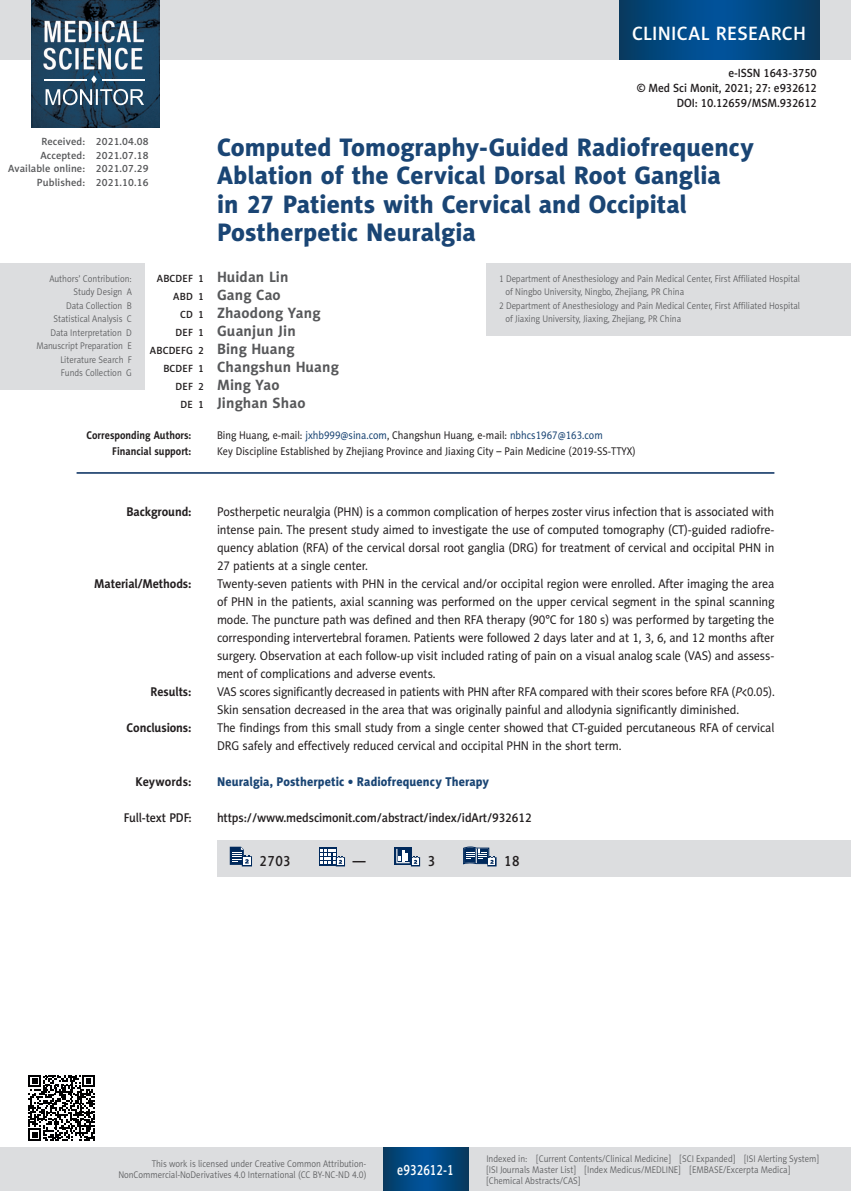
<style>
.page{position:relative;width:851px;height:1191px;background:#fff}
.page>*{position:absolute;margin:0;border:0;box-sizing:border-box;transform-origin:0 0}
.MSM_Tytul{font:25.5px/28.5px "Naomi Sans EFN Heavy";color:#1a4574}
.t1{font:19.5px "Naomi Sans EFN Medium";letter-spacing:.015em;color:#fff}
.MSM_Autorzy{font:700 15px "Naomi Sans EFN";letter-spacing:.01em;color:#57585a}
.MSM_e-PAGINA{font:15px "Naomi Sans EFN Medium";color:#fff;scale:.8 1}
.MSM_dane{font:15px "Naomi Sans EFN Medium";letter-spacing:.03em;color:#231f20;scale:.9 1}
.MSM_Summary_body{font:12.75px/18px "Naomi Sans EFN";letter-spacing:-.01em;color:#231f20;text-align:justify;scale:.95 1}
.MSM_Summary_body-2{font:12.75px/18px "Naomi Sans EFN";letter-spacing:-.01em;color:#231f20;scale:.93 1}
.MSM_full_text_pdf{font:12.75px "Naomi Sans EFN Medium";letter-spacing:-.01em;color:#231f20;scale:.95 1}
.MSM_keywords{font:12.75px "Naomi Sans EFN Heavy";letter-spacing:.005em;color:#1a4574;scale:.95 1}
.MSM_Summary_body-3{font:700 12.75px "Naomi Sans EFN";letter-spacing:-.01em;color:#231f20;scale:.95 1}
.MSM_keywords-2{font:700 12.75px "Naomi Sans EFN";letter-spacing:.005em;color:#231f20;scale:.95 1}
.MSM_Summary_body-4{font:700 12.75px "Naomi Sans EFN";letter-spacing:-.01em;color:#231f20;scale:.93 1}
.MSM_full_text_pdf-2{font:12px "Naomi Sans EFN Medium";letter-spacing:-.01em;color:#231f20;scale:.95 1}
.MSM_Support{font:11.25px "Naomi Sans EFN";color:#231f20;scale:.9 1}
.MSM_Adres{font:11.25px "Naomi Sans EFN";color:#231f20;scale:.9 1}
.MSM_Adres-2{font:700 11.25px "Naomi Sans EFN";color:#231f20;scale:.9 1}
.MSM_Support-2{font:700 11.25px "Naomi Sans EFN";color:#231f20;scale:.9 1}
.t2{font:10.5px "Naomi Sans EFN Medium";letter-spacing:.01em;color:#57585a}
.MSM_Afiliacja{font:9.75px/11.2px "Naomi Sans EFN Light";color:#57585a;scale:.9 1}
.s1{font-family:"Naomi Sans EFN Medium";font-weight:400;font-size:10.5px;color:#231f20}
.s2{color:#1a4574}
.s3{font-style:italic}
</style>
<div class="page">
<div style="left:217px;top:840px;width:633px;height:36px;background:#dcdddf"></div>
<svg style="left:230px;top:846px;width:22px;height:20px"></svg>
<div style="left:319px;top:847px;width:17px;height:18px;background:#00295c"></div>
<svg style="left:320px;top:848px;width:25px;height:18px"></svg>
<div style="left:394px;top:847px;width:18px;height:18px;background:#00295c"></div>
<svg style="left:396px;top:849px;width:24px;height:17px"></svg>
<svg style="left:463px;top:846px;width:33px;height:20px"></svg>
<hr style="left:77px;top:472px;width:697px;height:2px;background:#00295c">
<div style="left:0;top:264px;width:145px;height:126px;background:#dcdddf"></div>
<div style="left:486px;top:264px;width:364px;height:72px;background:#dcdddf"></div>
<svg style="left:28px;top:1075px;width:67px;height:66px"></svg>
<div style="left:0;top:1148px;width:850px;height:43px;background:#dcdddf"></div>
<svg style="left:383px;top:1147px;width:85px;height:43px;background:#02477e"></svg>
<div style="left:0;top:0;width:850px;height:60px;background:#dcdddf"></div>
<svg style="left:619px;top:0;width:200px;height:60px;background:#02477e"></svg>
<img style="left:32px;top:0;width:127px;height:128px">
<img style="left:45px;top:79px;width:41px;height:1px">
<img style="left:103px;top:79px;width:41px;height:1px">
<svg style="left:91px;top:75px;width:6px;height:8px"></svg>
<img style="left:46px;top:89px;width:98px;height:16px">
<h2 class="t1" style="left:632px;top:22px;width:175px">CLINICAL RESEARCH</h2>
<p class="MSM_full_text_pdf-2" style="left:728px;top:66px;width:95px">e-ISSN 1643-3750</p>
<p class="MSM_full_text_pdf-2" style="left:636px;top:81px;width:191px">© Med Sci Monit, 2021; 27: e932612</p>
<p class="MSM_full_text_pdf-2" style="left:676px;top:96px;width:149px">DOI: 10.12659/MSM.932612</p>
<p class="MSM_Tytul" style="left:217px;top:132px;width:538px">Computed Tomography-Guided Radiofrequency Ablation of the Cervical Dorsal Root Ganglia<br>in 27 Patients with Cervical and Occipital Postherpetic Neuralgia</p>
<p class="MSM_Autorzy" style="left:157px;top:268px;width:133px"><span class="s1">ABCDEF 1</span> Huidan Lin</p>
<p class="MSM_Autorzy" style="left:173px;top:286px;width:109px"><span class="s1">ABD 1</span> Gang Cao</p>
<p class="MSM_Autorzy" style="left:180px;top:304px;width:142px"><span class="s1">CD 1</span> Zhaodong Yang</p>
<p class="MSM_Autorzy" style="left:176px;top:322px;width:122px"><span class="s1">DEF 1</span> Guanjun Jin</p>
<p class="MSM_Autorzy" style="left:150px;top:340px;width:146px"><span class="s1">ABCDEFG 2</span> Bing Huang</p>
<p class="MSM_Autorzy" style="left:163px;top:358px;width:177px"><span class="s1">BCDEF 1</span> Changshun Huang</p>
<p class="MSM_Autorzy" style="left:176px;top:376px;width:105px"><span class="s1">DEF 2</span> Ming Yao</p>
<p class="MSM_Autorzy" style="left:180px;top:394px;width:126px"><span class="s1">DE 1</span> Jinghan Shao</p>
<p class="MSM_Adres-2" style="left:86px;top:429px;width:118px">Corresponding Authors:</p>
<p class="MSM_Adres" style="left:217px;top:429px;width:430px">Bing Huang, e-mail: <span class="s2">jxhb999@sina.com</span>, Changshun Huang, e-mail: <span class="s2">nbhcs1967@163.com</span></p>
<p class="MSM_Support-2" style="left:112px;top:445px;width:89px">Financial support:</p>
<p class="MSM_Support" style="left:217px;top:445px;width:466px">Key Discipline Established by Zhejiang Province and Jiaxing City – Pain Medicine (2019-SS-TTYX)</p>
<p class="t2" style="left:41px;top:136px;width:109px">Received: 2021.04.08</p>
<p class="t2" style="left:40px;top:149px;width:110px">Accepted: 2021.07.18</p>
<p class="t2" style="left:8px;top:163px;width:142px">Available online: 2021.07.29</p>
<p class="t2" style="left:37px;top:176px;width:113px">Published: 2021.10.16</p>
<p class="MSM_Afiliacja" style="left:49px;top:273px;width:93px">Authors’ Contribution:</p>
<p class="MSM_Afiliacja" style="left:74px;top:286px;width:66px">Study Design A</p>
<p class="MSM_Afiliacja" style="left:66px;top:300px;width:74px">Data Collection B</p>
<p class="MSM_Afiliacja" style="left:53px;top:313px;width:89px">Statistical Analysis C</p>
<p class="MSM_Afiliacja" style="left:51px;top:327px;width:92px">Data Interpretation D</p>
<p class="MSM_Afiliacja" style="left:36px;top:340px;width:107px">Manuscript Preparation E</p>
<p class="MSM_Afiliacja" style="left:60px;top:354px;width:81px">Literature Search F</p>
<p class="MSM_Afiliacja" style="left:61px;top:367px;width:80px">Funds Collection G</p>
<p class="MSM_Afiliacja" style="left:505px;top:272px;width:328px;line-height:13.5px;text-indent:-6px">1 Department of Anesthesiology and Pain Medical Center, First Affiliated Hospital of Ningbo University, Ningbo, Zhejiang, PR China</p>
<p class="MSM_Afiliacja" style="left:505px;top:299px;width:328px;line-height:13.5px;text-indent:-6px">2 Department of Anesthesiology and Pain Medical Center, First Affiliated Hospital of Jiaxing University, Jiaxing, Zhejiang, PR China</p>
<p class="MSM_Summary_body-3" style="left:126px;top:504px;width:70px">Background:</p>
<p class="MSM_Summary_body" style="left:217px;top:503px;width:588px">Postherpetic neuralgia (PHN) is a common complication of herpes zoster virus infection that is associated with intense pain. The present study aimed to investigate the use of computed tomography (CT)-guided radiofre&shy;quency ablation (RFA) of the cervical dorsal root ganglia (DRG) for treatment of cervical and occipital PHN in 27 patients at a single center.</p>
<p class="MSM_Summary_body-3" style="left:94px;top:576px;width:104px">Material/Methods:</p>
<p class="MSM_Summary_body" style="left:217px;top:575px;width:588px">Twenty-seven patients with PHN in the cervical and/or occipital region were enrolled. After imaging the area of PHN in the patients, axial scanning was performed on the upper cervical segment in the spinal scanning mode. The puncture path was defined and then RFA therapy (90°C for 180 s) was performed by targeting the corresponding intervertebral foramen. Patients were followed 2 days later and at 1, 3, 6, and 12 months after surgery. Observation at each follow-up visit included rating of pain on a visual analog scale (VAS) and assess&shy;ment of complications and adverse events.</p>
<p class="MSM_Summary_body-4" style="left:150px;top:684px;width:46px">Results:</p>
<p class="MSM_Summary_body-2" style="left:217px;top:683px;width:601px">VAS scores significantly decreased in patients with PHN after RFA compared with their scores before RFA (<span class="s3">P</span>&lt;0.05).<br>Skin sensation decreased in the area that was originally painful and allodynia significantly diminished.</p>
<p class="MSM_Summary_body-3" style="left:127px;top:720px;width:70px">Conclusions:</p>
<p class="MSM_Summary_body" style="left:217px;top:719px;width:588px">The findings from this small study from a single center showed that CT-guided percutaneous RFA of cervical<br>DRG safely and effectively reduced cervical and occipital PHN in the short term.</p>
<p class="MSM_keywords-2" style="left:135px;top:774px;width:60px">Keywords:</p>
<p class="MSM_keywords" style="left:217px;top:774px;width:288px">Neuralgia, Postherpetic • Radiofrequency Therapy</p>
<p class="MSM_full_text_pdf" style="left:124px;top:810px;width:73px">Full-text PDF:</p>
<p class="MSM_full_text_pdf" style="left:217px;top:810px;width:333px">https://www.medscimonit.com/abstract/index/idArt/932612</p>
<p class="MSM_dane" style="left:259px;top:852px;width:36px">2703</p>
<p class="MSM_dane" style="left:352px;top:852px;width:16px">—</p>
<p class="MSM_dane" style="left:427px;top:852px;width:10px">3</p>
<p class="MSM_dane" style="left:504px;top:852px;width:19px">18</p>
<p class="MSM_Afiliacja" style="left:118px;top:1158px;width:277px;text-align:right">This work is licensed under Creative Common Attribution-<br>NonCommercial-NoDerivatives 4.0 International (CC BY-NC-ND 4.0)</p>
<p class="MSM_e-PAGINA" style="left:397px;top:1160px;width:72px">e932612-1</p>
<p class="MSM_Afiliacja" style="left:486px;top:1152px;width:371px">Indexed in: [Current Contents/Clinical Medicine] [SCI Expanded] [ISI Alerting System] [ISI Journals Master List] [Index Medicus/MEDLINE] [EMBASE/Excerpta Medica] [Chemical Abstracts/CAS]</p>
</div>
